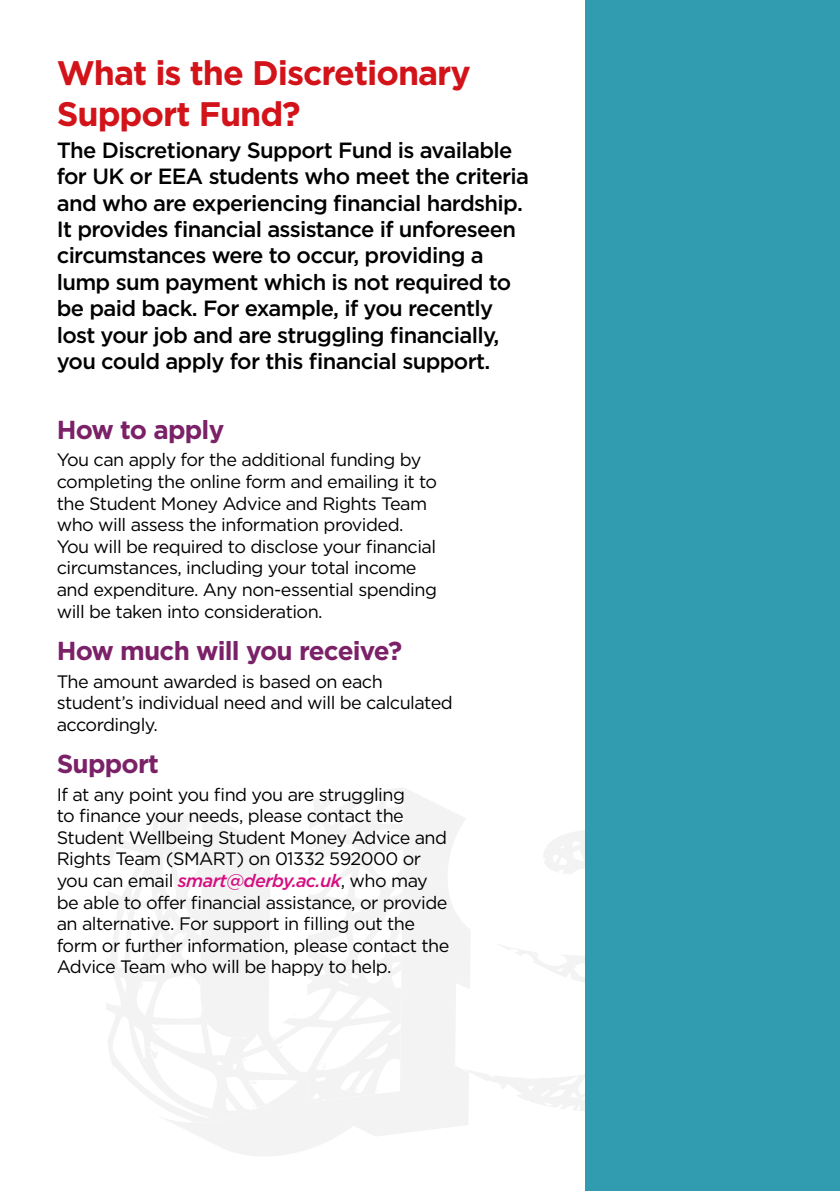
<style>
.page{position:relative;width:840px;height:1191px;background:#fff}
.page>*{position:absolute;margin:0;border:0;box-sizing:border-box;transform-origin:0 0}
.Big_Headers{font:700 34px/40.8px "Gotham HTF";letter-spacing:-.03em;color:#d2131a}
.New_Headers{font:700 26px "Gotham HTF";letter-spacing:-.03em;color:#7b2168}
.Intro_Text{font:500 22px/26.4px "Gotham HTF";letter-spacing:-.03em;color:#000}
.Base_Text{font:18px/21.6px "Gotham HTF";letter-spacing:-.03em;color:#000}
.s1{font-weight:500;font-style:italic;color:#d40e80}
</style>
<div class="page">
<svg style="left:470px;top:1071px;width:115px;height:40px"></svg>
<svg style="left:498px;top:944px;width:87px;height:38px"></svg>
<svg style="left:544px;top:830px;width:41px;height:44px"></svg>
<svg style="left:106px;top:821px;width:47px;height:280px"></svg>
<svg style="left:153px;top:788px;width:317px;height:368px;fill:#f3f3f3"></svg>
<div style="left:585px;top:0;width:254px;height:1191px;background:#319baf"></div>
<h1 class="Big_Headers" style="left:57px;top:51px;width:415px">What is the Discretionary<br>Support Fund?</h1>
<p class="Intro_Text" style="left:57px;top:136px;width:473px">The Discretionary Support Fund is available for UK or EEA students who meet the criteria and who are experiencing financial hardship.<br>It provides financial assistance if unforeseen circumstances were to occur, providing a lump sum payment which is not required to be paid back. For example, if you recently lost your job and are struggling financially, you could apply for this financial support.</p>
<h2 class="New_Headers" style="left:57px;top:415px;width:169px">How to apply</h2>
<p class="Base_Text" style="left:57px;top:449px;width:382px">You can apply for the additional funding by completing the online form and emailing it to the Student Money Advice and Rights Team who will assess the information provided.<br>You will be required to disclose your financial circumstances, including your total income and expenditure. Any non-essential spending will be taken into consideration.</p>
<h2 class="New_Headers" style="left:57px;top:636px;width:347px">How much will you receive?</h2>
<p class="Base_Text" style="left:57px;top:670px;width:397px">The amount awarded is based on each student’s individual need and will be calculated accordingly.</p>
<h2 class="New_Headers" style="left:57px;top:749px;width:104px">Support</h2>
<p class="Base_Text" style="left:57px;top:783px;width:394px">If at any point you find you are struggling<br>to finance your needs, please contact the Student Wellbeing Student Money Advice and Rights Team (SMART) on 01332 592000 or you can email <span class="s1">smart@derby.ac.uk</span>, who may be able to offer financial assistance, or provide an alternative. For support in filling out the form or further information, please contact the Advice Team who will be happy to help.</p>
</div>
